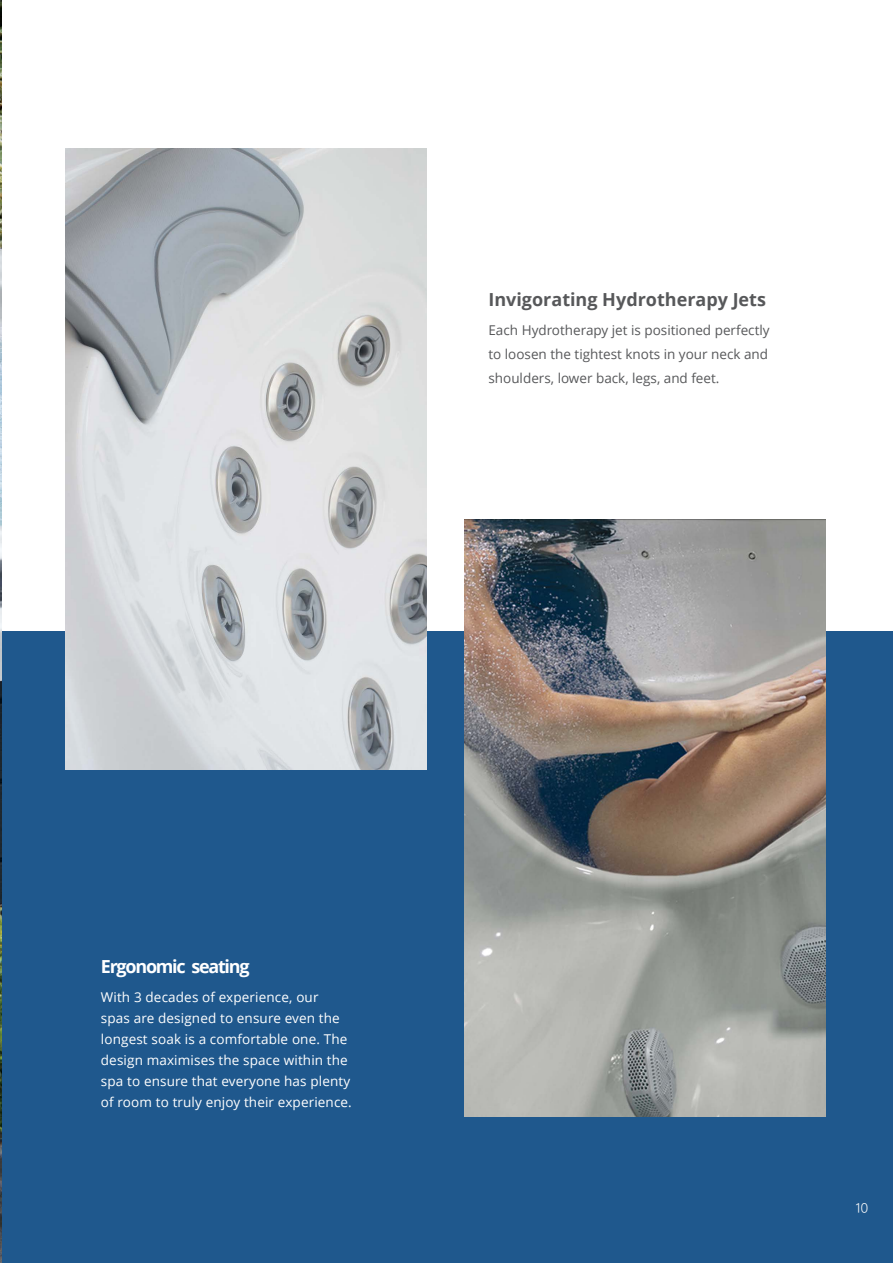
<style>
.page{position:relative;width:893px;height:1263px;background:#fff}
.page>*{position:absolute;margin:0;border:0;box-sizing:border-box;transform-origin:0 0}
.t1{font:700 18px "Open Sans";color:#57585a}
.t2{font:700 18px "Open Sans";letter-spacing:-.07em;color:#fff}
.t3{font:13.5px/21px "Open Sans";letter-spacing:.01em;color:#fff}
.t4{font:13.5px/24px "Open Sans";color:#57585a;text-align:justify}
.t5{font:12px "OPPO Sans R";color:#fff}
</style>
<div class="page">
<div style="left:1px;top:631px;width:892px;height:632px;background:#1f588d"></div>
<img style="left:0;top:0;width:1px;height:1263px">
<img style="left:65px;top:149px;width:361px;height:621px">
<img style="left:465px;top:519px;width:361px;height:597px">
<p class="t1" style="left:488px;top:286px;width:279px">Invigorating Hydrotherapy Jets</p>
<p class="t4" style="left:488px;top:317px;width:283px">Each Hydrotherapy jet is positioned perfectly to loosen the tightest knots in your neck and shoulders, lower back, legs, and feet.</p>
<p class="t2" style="left:101px;top:953px;width:150px">Ergonomic seating</p>
<p class="t3" style="left:101px;top:986px;width:252px">With 3 decades of experience, our<br>spas are designed to ensure even the longest soak is a comfortable one. The design maximises the space within the spa to ensure that everyone has plenty of room to truly enjoy their experience.</p>
<p class="t5" style="left:856px;top:1198px;width:14px">10</p>
</div>
